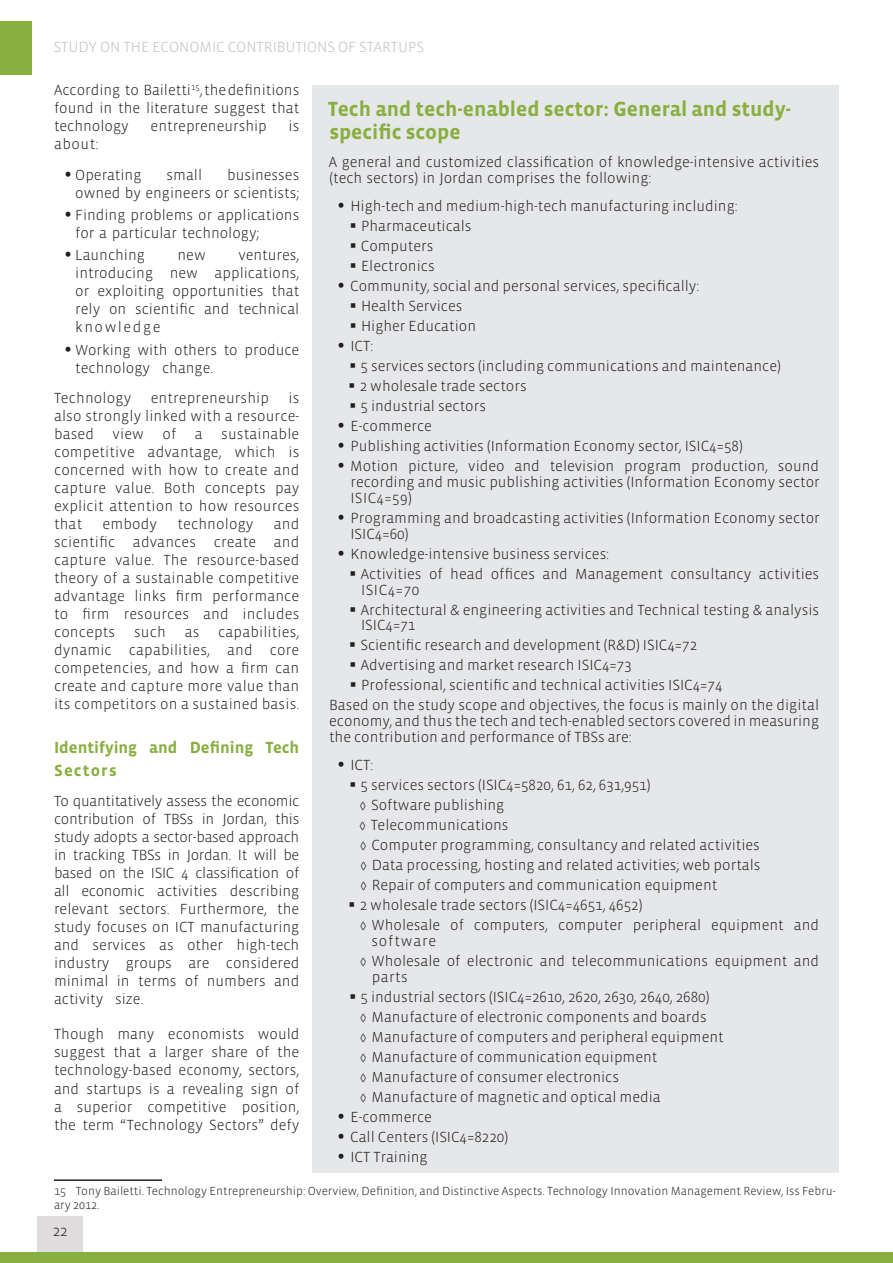
<style>
.page{position:relative;width:893px;height:1263px;background:#fff}
.page>*{position:absolute;margin:0;border:0;box-sizing:border-box;transform-origin:0 0}
.Main_txt{font:700 21px/22.5px "Vista Sans";color:#88af3f}
.Main_txt-2{font:700 16.5px/22.5px "Vista Sans";color:#88af3f}
.Main_txt-3{font:300 15px/18px "Vista Sans";color:#231f20;text-align:justify}
.t1{font:300 15px "Vista Sans";color:#c2c0c1}
.footnote{font:300 12px/14.4px "Vista Sans";color:#231f20}
.s1{font-weight:700;font-size:21px}
</style>
<div class="page">
<div style="left:37px;top:1216px;width:46px;height:47px;background:#dfdcdd"></div>
<div style="left:0;top:1252px;width:893px;height:11px;background:#88af3f"></div>
<div style="left:0;top:21px;width:32px;height:53px;background:#88af3f"></div>
<hr style="left:54px;top:1179px;width:108px;height:2px;background:#231f20">
<div style="left:312px;top:85px;width:527px;height:1087px;background:#e6e7e9"></div>
<p class="t1" style="left:53px;top:39px;width:372px">STUDY ON THE ECONOMIC CONTRIBUTIONS OF STARTUPS</p>
<p class="Main_txt-3" style="left:54px;top:81px;width:247px">According to Bailetti<sup>15</sup>, the definitions found in the literature suggest that technology</p>
<p class="Main_txt" style="left:328px;top:98px;width:464px">Tech and tech-enabled sector: General and study&shy;specific scope</p>
<p class="Main_txt-3" style="left:329px;top:155px;width:492px;line-height:15.8px">A general and customized classification of knowledge-intensive activities (tech sectors) in Jordan comprises the following:</p>
<p class="Main_txt-3" style="left:338px;top:198px;width:401px"><span class="s1">•</span> High-tech and medium-high-tech manufacturing including:</p>
<p class="Main_txt-3" style="left:361px;top:218px;width:112px">Pharmaceuticals</p>
<p class="Main_txt-3" style="left:361px;top:238px;width:74px">Computers</p>
<p class="Main_txt-3" style="left:361px;top:258px;width:75px">Electronics</p>
<p class="Main_txt-3" style="left:337px;top:278px;width:363px"><span class="s1">•</span> Community, social and personal services, specifically:</p>
<p class="Main_txt-3" style="left:361px;top:298px;width:103px">Health Services</p>
<p class="Main_txt-3" style="left:361px;top:318px;width:117px">Higher Education</p>
<p class="Main_txt-3" style="left:338px;top:338px;width:37px"><span class="s1">•</span> ICT:</p>
<p class="Main_txt-3" style="left:360px;top:358px;width:422px">5 services sectors (including communications and maintenance)</p>
<p class="Main_txt-3" style="left:360px;top:378px;width:168px">2 wholesale trade sectors</p>
<p class="Main_txt-3" style="left:360px;top:398px;width:127px">5 industrial sectors</p>
<p class="Main_txt-3" style="left:338px;top:418px;width:96px"><span class="s1">•</span> E-commerce</p>
<p class="Main_txt-3" style="left:338px;top:438px;width:407px"><span class="s1">•</span> Publishing activities (Information Economy sector, ISIC4=58)</p>
<p class="Main_txt-3" style="left:350px;top:459px;width:471px;line-height:15.8px;text-indent:-13px"><span class="s1">•</span> Motion picture, video and television program production, sound recording and music publishing activities (Information Economy sector ISIC4=59)</p>
<p class="Main_txt-3" style="left:350px;top:510px;width:471px;line-height:15.8px;text-indent:-13px"><span class="s1">•</span> Programming and broadcasting activities (Information Economy sector<br>ISIC4=60)</p>
<p class="Main_txt-3" style="left:338px;top:545px;width:273px"><span class="s1">•</span> Knowledge-intensive business services:</p>
<p class="Main_txt-3" style="left:361px;top:566px;width:460px;line-height:15.8px">Activities of head offices and Management consultancy activities<br>ISIC4=70</p>
<p class="Main_txt-3" style="left:361px;top:602px;width:460px;line-height:15.8px">Architectural &amp; engineering activities and Technical testing &amp; analysis<br>ISIC4=71</p>
<p class="Main_txt-3" style="left:360px;top:636px;width:338px">Scientific research and development (R&amp;D) ISIC4=72</p>
<p class="Main_txt-3" style="left:361px;top:656px;width:273px">Advertising and market research ISIC4=73</p>
<p class="Main_txt-3" style="left:361px;top:676px;width:363px">Professional, scientific and technical activities ISIC4=74</p>
<p class="Main_txt-3" style="left:329px;top:698px;width:492px;line-height:15.8px">Based on the study scope and objectives, the focus is mainly on the digital economy, and thus the tech and tech-enabled sectors covered in measuring the contribution and performance of TBSs are:</p>
<p class="Main_txt-3" style="left:338px;top:756px;width:37px"><span class="s1">•</span> ICT:</p>
<p class="Main_txt-3" style="left:360px;top:776px;width:291px">5 services sectors (ISIC4=5820, 61, 62, 631,951)</p>
<p class="Main_txt-3" style="left:359px;top:796px;width:146px">◊ Software publishing</p>
<p class="Main_txt-3" style="left:359px;top:816px;width:151px">◊ Telecommunications</p>
<p class="Main_txt-3" style="left:360px;top:836px;width:402px">◊ Computer programming, consultancy and related activities</p>
<p class="Main_txt-3" style="left:360px;top:856px;width:402px">◊ Data processing, hosting and related activities; web portals</p>
<p class="Main_txt-3" style="left:360px;top:876px;width:359px">◊ Repair of computers and communication equipment</p>
<p class="Main_txt-3" style="left:360px;top:896px;width:284px">2 wholesale trade sectors (ISIC4=4651, 4652)</p>
<p class="Main_txt-3" style="left:371px;top:918px;width:449px;line-height:15.8px;text-indent:-12px">◊ Wholesale of computers, computer peripheral equipment and software</p>
<p class="Main_txt-3" style="left:372px;top:953px;width:449px;line-height:15.8px;text-indent:-12px">◊ Wholesale of electronic and telecommunications equipment and parts</p>
<p class="Main_txt-3" style="left:360px;top:988px;width:350px">5 industrial sectors (ISIC4=2610, 2620, 2630, 2640, 2680)</p>
<p class="Main_txt-3" style="left:360px;top:1008px;width:348px">◊ Manufacture of electronic components and boards</p>
<p class="Main_txt-3" style="left:360px;top:1028px;width:365px">◊ Manufacture of computers and peripheral equipment</p>
<p class="Main_txt-3" style="left:360px;top:1048px;width:299px">◊ Manufacture of communication equipment</p>
<p class="Main_txt-3" style="left:360px;top:1068px;width:261px">◊ Manufacture of consumer electronics</p>
<p class="Main_txt-3" style="left:360px;top:1088px;width:302px">◊ Manufacture of magnetic and optical media</p>
<p class="Main_txt-3" style="left:338px;top:1108px;width:96px"><span class="s1">•</span> E-commerce</p>
<p class="Main_txt-3" style="left:337px;top:1128px;width:172px"><span class="s1">•</span> Call Centers (ISIC4=8220)</p>
<p class="Main_txt-3" style="left:338px;top:1148px;width:92px"><span class="s1">•</span> ICT Training</p>
<p class="Main_txt-3" style="left:151px;top:117px;width:118px">entrepreneurship</p>
<p class="Main_txt-3" style="left:289px;top:117px;width:12px">is</p>
<p class="Main_txt-3" style="left:54px;top:135px;width:46px">about:</p>
<p class="Main_txt-3" style="left:65px;top:166px;width:78px"><span class="s1">•</span> Operating</p>
<p class="Main_txt-3" style="left:167px;top:166px;width:37px">small</p>
<p class="Main_txt-3" style="left:75px;top:166px;width:226px;text-align:right">businesses<br>owned by engineers or scientists;</p>
<p class="Main_txt-3" style="left:75px;top:206px;width:226px;text-indent:-11px"><span class="s1">•</span> Finding problems or applications for a particular technology;</p>
<p class="Main_txt-3" style="left:65px;top:247px;width:82px"><span class="s1">•</span> Launching</p>
<p class="Main_txt-3" style="left:178px;top:247px;width:30px">new</p>
<p class="Main_txt-3" style="left:75px;top:247px;width:226px;text-indent:163px">ventures, introducing new applications, or exploiting opportunities that rely on scientific and technical knowledge</p>
<p class="Main_txt-3" style="left:75px;top:341px;width:226px;text-indent:-11px"><span class="s1">•</span> Working with others to produce technology change.</p>
<p class="Main_txt-3" style="left:54px;top:390px;width:79px">Technology</p>
<p class="Main_txt-3" style="left:151px;top:390px;width:120px">entrepreneurship</p>
<p class="Main_txt-3" style="left:54px;top:390px;width:247px;text-indent:234px">is also strongly linked with a resource&shy;based view of a sustainable competitive advantage, which is concerned with how to create and capture value. Both concepts pay explicit attention to how resources that</p>
<p class="Main_txt-3" style="left:54px;top:516px;width:247px;text-indent:220px">and scientific advances create and capture value. The resource-based theory of a sustainable competitive advantage links firm performance to firm resources and includes concepts</p>
<p class="Main_txt-3" style="left:103px;top:516px;width:56px">embody</p>
<p class="Main_txt-3" style="left:177px;top:516px;width:78px">technology</p>
<p class="Main_txt-3" style="left:54px;top:624px;width:247px;text-indent:164px">capabilities, dynamic capabilities, and core competencies, and how a firm can create and capture more value than its competitors on a sustained basis.</p>
<p class="Main_txt-2" style="left:54px;top:737px;width:247px">Identifying and Defining Tech<br>Sectors</p>
<p class="Main_txt-3" style="left:54px;top:793px;width:247px">To quantitatively assess the economic contribution of TBSs in Jordan, this study adopts a sector-based approach in tracking TBSs in Jordan. It will be based on the ISIC 4 classification of all economic activities describing relevant sectors. Furthermore, the study focuses on ICT manufacturing and services as other high-tech industry groups are considered minimal in terms of numbers and activity size.</p>
<p class="Main_txt-3" style="left:54px;top:1026px;width:247px">Though many economists would suggest that a larger share of the technology-based economy, sectors, and startups is a revealing sign of a superior competitive position, the term “Technology Sectors” defy</p>
<p class="Main_txt-3" style="left:134px;top:624px;width:33px">such</p>
<p class="Main_txt-3" style="left:185px;top:624px;width:16px">as</p>
<p class="footnote" style="left:54px;top:1183px;width:783px">15 Tony Bailetti. Technology Entrepreneurship: Overview, Definition, and Distinctive Aspects. Technology Innovation Management Review, Iss Febru&shy;ary 2012.</p>
<p class="Main_txt-3" style="left:53px;top:1222px;width:16px">22</p>
</div>
